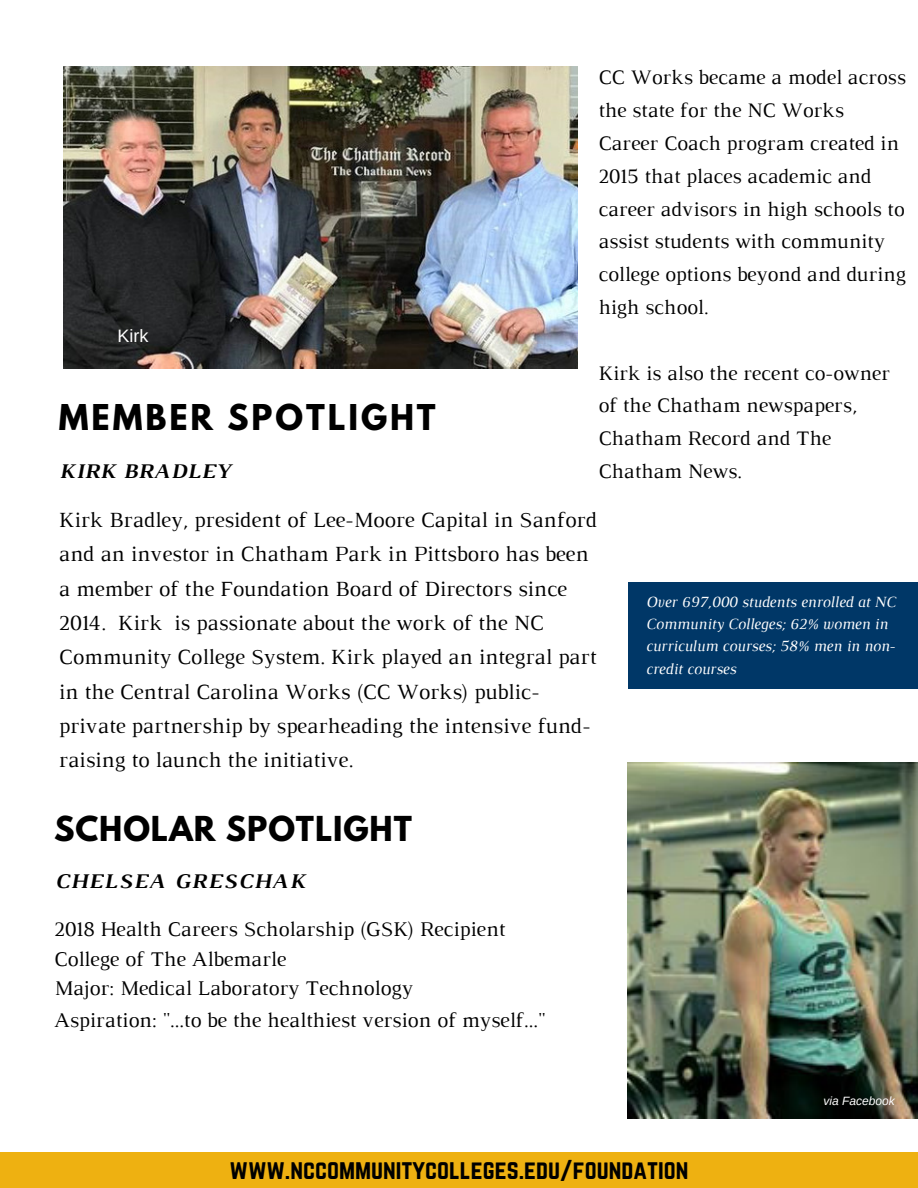
<style>
.page{position:relative;width:918px;height:1188px;background:#fff}
.page>*{position:absolute;margin:0;border:0;box-sizing:border-box;transform-origin:0 0}
.t1{font:700 31.5px "League Spartan";letter-spacing:.09em;color:#000}
.t2{font:700 30.45px "League Spartan";letter-spacing:.03em;color:#000}
.t3{font:24px "Norwester";color:#000}
.t4{font:22.05px/34.3px "Luthier";letter-spacing:-.005em;color:#000}
.t5{font:21.3px/29.7px "Luthier";letter-spacing:-.005em;color:#000}
.t6{font:italic 700 21.3px "Luthier";letter-spacing:.07em;color:#000}
.t7{font:italic 700 21.3px "Luthier";letter-spacing:.03em;color:#000}
.t8{font:21px/32.8px "Luthier";letter-spacing:-.005em;color:#000}
.t9{font:18px "Arimo";color:#fff}
.t10{font:italic 15.9px/22.4px "Luthier";letter-spacing:-.01em;color:#fff}
.t11{font:italic 12px "Arimo";color:#fff}
</style>
<div class="page">
<div style="left:628px;top:582px;width:290px;height:107px;background:#003767"></div>
<div style="left:0;top:1152px;width:918px;height:36px;background:#eeb111"></div>
<img style="left:64px;top:67px;width:514px;height:301px">
<img style="left:628px;top:763px;width:290px;height:355px">
<p class="t9" style="left:118px;top:326px;width:32px">Kirk</p>
<h1 class="t1" style="left:59px;top:402px;width:378px">MEMBER SPOTLIGHT</h1>
<p class="t7" style="left:59px;top:463px;width:172px">KIRK BRADLEY</p>
<p class="t8" style="left:598px;top:63px;width:309px">CC Works became a model across the state for the NC Works<br>Career Coach program created in<br>2015 that places academic and career advisors in high schools to assist students with community college options beyond and during high school.</p>
<p class="t8" style="left:598px;top:358px;width:293px">Kirk is also the recent co-owner of the Chatham newspapers,<br>Chatham Record and The<br>Chatham News.</p>
<p class="t4" style="left:59px;top:504px;width:539px">Kirk Bradley, president of Lee-Moore Capital in Sanford and an investor in Chatham Park in Pittsboro has been a member of the Foundation Board of Directors since 2014. Kirk is passionate about the work of the NC Community College System. Kirk played an integral part in the Central Carolina Works (CC Works) public&shy;private partnership by spearheading the intensive fund&shy;raising to launch the initiative.</p>
<h2 class="t2" style="left:54px;top:814px;width:359px">SCHOLAR SPOTLIGHT</h2>
<p class="t6" style="left:54px;top:873px;width:253px">CHELSEA GRESCHAK</p>
<p class="t5" style="left:54px;top:916px;width:453px">2018 Health Careers Scholarship (GSK) Recipient<br>College of The Albemarle<br>Major: Medical Laboratory Technology</p>
<p class="t5" style="left:54px;top:1007px;width:493px">Aspiration: "...to be the healthiest version of myself..."</p>
<p class="t10" style="left:646px;top:592px;width:251px">Over 697,000 students enrolled at NC<br>Community Colleges; 62% women in curriculum courses; 58% men in non&shy;credit courses</p>
<p class="t11" style="left:824px;top:1094px;width:73px">via Facebook</p>
<p class="t3" style="left:230px;top:1158px;width:460px">WWW.NCCOMMUNITYCOLLEGES.EDU/FOUNDATION</p>
</div>
